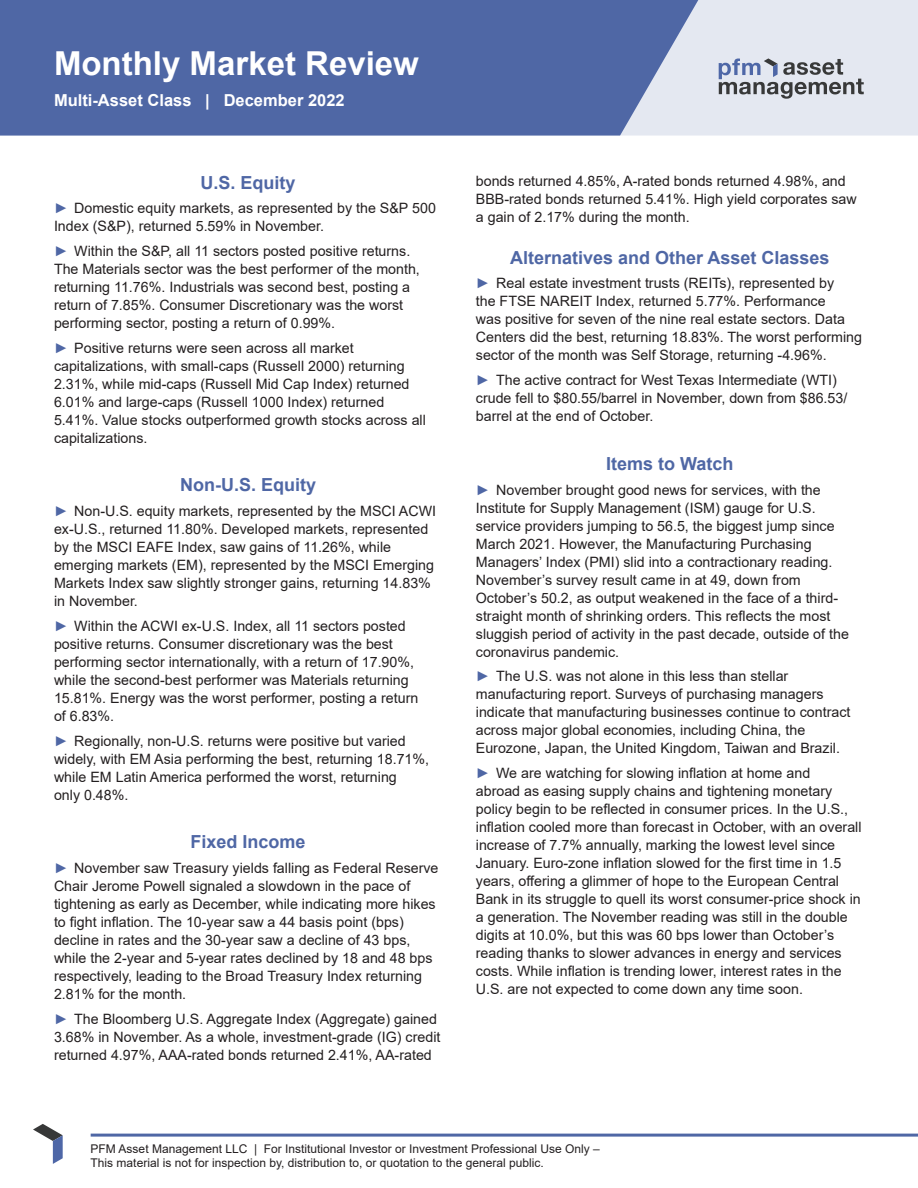
<style>
.page{position:relative;width:918px;height:1188px;background:#fff}
.page>*{position:absolute;margin:0;border:0;box-sizing:border-box;transform-origin:0 0}
.t1{font:700 33px "Arial";color:#fff}
.Section_Header{font:700 18px "Arial";color:#4f67a5}
.t2{font:700 16.5px "Arial";color:#fff}
.t3{font:14.25px/18px "Arial";color:#231f20}
.t4{font:12px/14.4px "Arial";color:#231f20}
.s1{color:#4f67a5}
</style>
<div class="page">
<div style="left:717px;top:0;width:201px;height:136px;background:#e4e8f1"></div>
<svg style="left:0;top:0;width:717px;height:136px;background:#5b71ab"></svg>
<svg style="left:719px;top:58px;width:145px;height:41px;background:#afb4be"></svg>
<hr style="left:92px;top:1134px;width:826px;height:3px;background:#4f67a5">
<svg style="left:33px;top:1124px;width:30px;height:40px"></svg>
<p class="t1" style="left:54px;top:40px;width:366px">Monthly Market Review</p>
<p class="t2" style="left:54px;top:88px;width:292px">Multi-Asset Class | December 2022</p>
<p class="Section_Header" style="left:201px;top:170px;width:97px">U.S. Equity</p>
<p class="t3" style="left:54px;top:199px;width:383px"><span class="s1">►</span> Domestic equity markets, as represented by the S&amp;P 500<br>Index (S&amp;P), returned 5.59% in November.</p>
<p class="t3" style="left:54px;top:242px;width:367px"><span class="s1">►</span> Within the S&amp;P, all 11 sectors posted positive returns.<br>The Materials sector was the best performer of the month, returning 11.76%. Industrials was second best, posting a return of 7.85%. Consumer Discretionary was the worst performing sector, posting a return of 0.99%.</p>
<p class="t3" style="left:54px;top:339px;width:373px"><span class="s1">►</span> Positive returns were seen across all market capitalizations, with small-caps (Russell 2000) returning 2.31%, while mid-caps (Russell Mid Cap Index) returned 6.01% and large-caps (Russell 1000 Index) returned 5.41%. Value stocks outperformed growth stocks across all capitalizations.</p>
<p class="Section_Header" style="left:180px;top:472px;width:138px">Non-U.S. Equity</p>
<p class="t3" style="left:54px;top:502px;width:384px"><span class="s1">►</span> Non-U.S. equity markets, represented by the MSCI ACWI ex-U.S., returned 11.80%. Developed markets, represented by the MSCI EAFE Index, saw gains of 11.26%, while emerging markets (EM), represented by the MSCI Emerging Markets Index saw slightly stronger gains, returning 14.83% in November.</p>
<p class="t3" style="left:54px;top:617px;width:366px"><span class="s1">►</span> Within the ACWI ex-U.S. Index, all 11 sectors posted positive returns. Consumer discretionary was the best performing sector internationally, with a return of 17.90%, while the second-best performer was Materials returning 15.81%. Energy was the worst performer, posting a return of 6.83%.</p>
<p class="t3" style="left:54px;top:732px;width:377px"><span class="s1">►</span> Regionally, non-U.S. returns were positive but varied widely, with EM Asia performing the best, returning 18.71%, while EM Latin America performed the worst, returning<br>only 0.48%.</p>
<p class="Section_Header" style="left:191px;top:829px;width:117px">Fixed Income</p>
<p class="t3" style="left:54px;top:859px;width:386px"><span class="s1">►</span> November saw Treasury yields falling as Federal Reserve Chair Jerome Powell signaled a slowdown in the pace of tightening as early as December, while indicating more hikes to fight inflation. The 10-year saw a 44 basis point (bps) decline in rates and the 30-year saw a decline of 43 bps, while the 2-year and 5-year rates declined by 18 and 48 bps respectively, leading to the Broad Treasury Index returning 2.81% for the month.</p>
<p class="t3" style="left:54px;top:1010px;width:388px"><span class="s1">►</span> The Bloomberg U.S. Aggregate Index (Aggregate) gained<br>3.68% in November. As a whole, investment-grade (IG) credit returned 4.97%, AAA-rated bonds returned 2.41%, AA-rated</p>
<p class="t3" style="left:476px;top:172px;width:382px">bonds returned 4.85%, A-rated bonds returned 4.98%, and<br>BBB-rated bonds returned 5.41%. High yield corporates saw a gain of 2.17% during the month.</p>
<p class="Section_Header" style="left:510px;top:245px;width:321px">Alternatives and Other Asset Classes</p>
<p class="t3" style="left:476px;top:274px;width:388px"><span class="s1">►</span> Real estate investment trusts (REITs), represented by<br>the FTSE NAREIT Index, returned 5.77%. Performance<br>was positive for seven of the nine real estate sectors. Data Centers did the best, returning 18.83%. The worst performing sector of the month was Self Storage, returning -4.96%.</p>
<p class="t3" style="left:476px;top:371px;width:373px"><span class="s1">►</span> The active contract for West Texas Intermediate (WTI) crude fell to $80.55/barrel in November, down from $86.53/ barrel at the end of October.</p>
<p class="Section_Header" style="left:606px;top:451px;width:129px">Items to Watch</p>
<p class="t3" style="left:476px;top:480px;width:375px"><span class="s1">►</span> November brought good news for services, with the Institute for Supply Management (ISM) gauge for U.S. service providers jumping to 56.5, the biggest jump since March 2021. However, the Manufacturing Purchasing Managers’ Index (PMI) slid into a contractionary reading.<br>November’s survey result came in at 49, down from October’s 50.2, as output weakened in the face of a third&shy;straight month of shrinking orders. This reflects the most sluggish period of activity in the past decade, outside of the coronavirus pandemic.</p>
<p class="t3" style="left:476px;top:667px;width:376px"><span class="s1">►</span> The U.S. was not alone in this less than stellar manufacturing report. Surveys of purchasing managers indicate that manufacturing businesses continue to contract across major global economies, including China, the Eurozone, Japan, the United Kingdom, Taiwan and Brazil.</p>
<p class="t3" style="left:476px;top:764px;width:387px"><span class="s1">►</span> We are watching for slowing inflation at home and<br>abroad as easing supply chains and tightening monetary policy begin to be reflected in consumer prices. In the U.S., inflation cooled more than forecast in October, with an overall increase of 7.7% annually, marking the lowest level since January. Euro-zone inflation slowed for the first time in 1.5 years, offering a glimmer of hope to the European Central Bank in its struggle to quell its worst consumer-price shock in a generation. The November reading was still in the double digits at 10.0%, but this was 60 bps lower than October’s reading thanks to slower advances in energy and services costs. While inflation is trending lower, interest rates in the U.S. are not expected to come down any time soon.</p>
<p class="t4" style="left:91px;top:1141px;width:511px">PFM Asset Management LLC | For Institutional Investor or Investment Professional Use Only –<br>This material is not for inspection by, distribution to, or quotation to the general public.</p>
</div>
